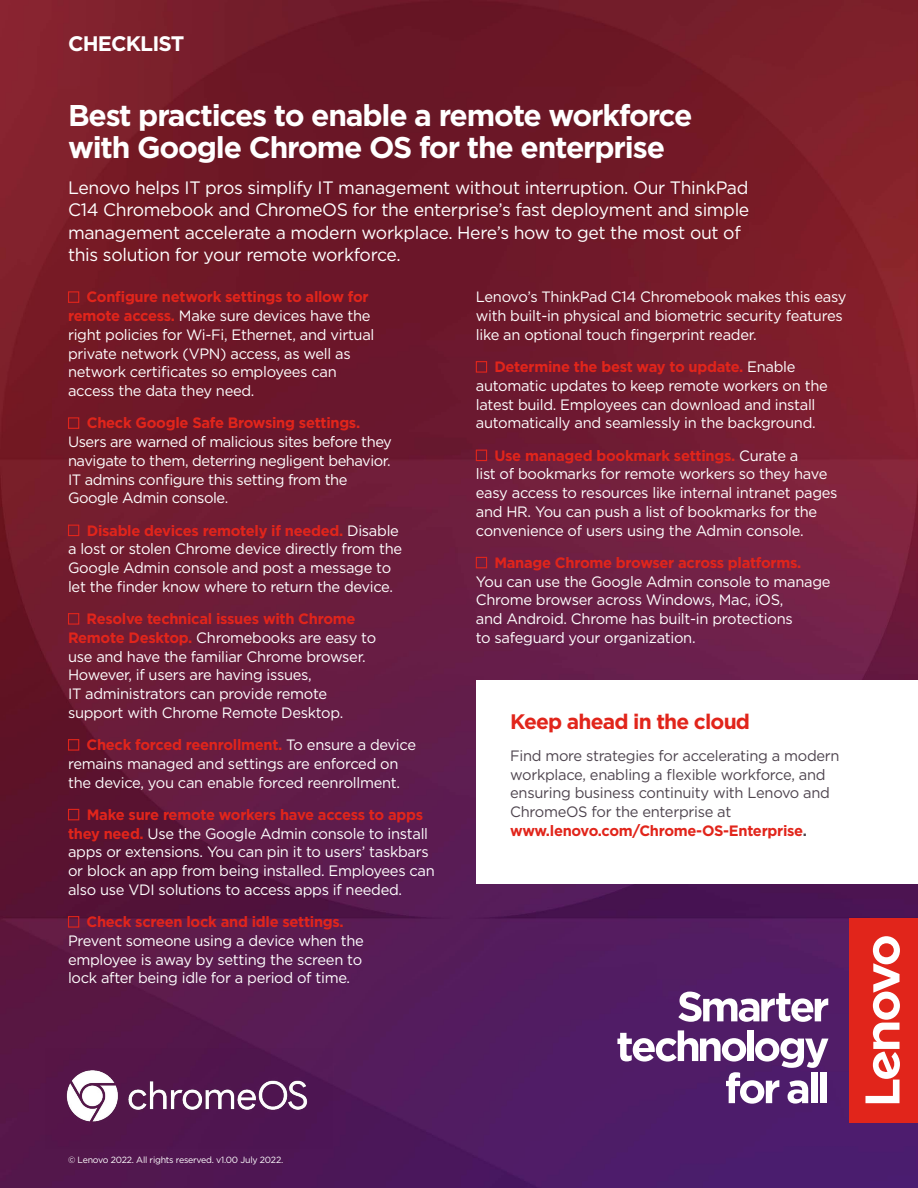
<style>
.page{position:relative;width:918px;height:1188px;background:#fff}
.page>*{position:absolute;margin:0;border:0;box-sizing:border-box;transform-origin:0 0}
.t1{font:700 30px/31.5px "Gotham";letter-spacing:-.04em;color:#fff}
.t2{font:700 21px "Gotham";letter-spacing:-.04em;color:#e1251b}
.t3{font:700 21px "Gotham";letter-spacing:-.04em;color:#fff}
.t4{font:18px/22.5px "Gotham";letter-spacing:-.02em;color:#fff}
.t5{font:15px/18.8px "Gotham";letter-spacing:-.02em;color:#fff}
.t6{font:15px/18.8px "Gotham";letter-spacing:-.02em;color:#4e444e}
.t7{font:9px "Gotham";letter-spacing:-.025em;color:#fff}
.s1{color:#e1251b}
.s2{font-weight:700;color:#e1251b}
.s3{font-weight:700}
</style>
<div class="page">
<img style="left:0;top:0;width:918px;height:1188px">
<div style="left:476px;top:680px;width:442px;height:204px;background:#fff"></div>
<img style="left:45px;top:1048px;width:288px;height:100px">
<svg style="left:678px;top:992px;width:150px;height:30px"></svg>
<svg style="left:617px;top:1030px;width:211px;height:74px"></svg>
<div style="left:811px;top:1073px;width:6px;height:30px;background:#fff"></div>
<div style="left:820px;top:1073px;width:6px;height:30px;background:#fff"></div>
<div style="left:850px;top:918px;width:68px;height:204px;background:#e1251b"></div>
<svg style="left:865px;top:936px;width:35px;height:167px"></svg>
<h2 class="t3" style="left:68px;top:30px;width:118px">CHECKLIST</h2>
<h1 class="t1" style="left:68px;top:100px;width:626px">Best practices to enable a remote workforce with Google Chrome OS for the enterprise</h1>
<p class="t4" style="left:68px;top:176px;width:683px">Lenovo helps IT pros simplify IT management without interruption. Our ThinkPad C14 Chromebook and ChromeOS for the enterprise’s fast deployment and simple management accelerate a modern workplace. Here’s how to get the most out of this solution for your remote workforce.</p>
<p class="t5" style="left:68px;top:287px;width:308px"><span class="s1">■</span> <span class="s2">Configure network settings to allow for remote access.</span> Make sure devices have the right policies for Wi-Fi, Ethernet, and virtual private network (VPN) access, as well as network certificates so employees can access the data they need.</p>
<p class="t5" style="left:68px;top:413px;width:325px"><span class="s1">■</span> <span class="s2">Check Google Safe Browsing settings.<br></span>Users are warned of malicious sites before they navigate to them, deterring negligent behavior.<br>IT admins configure this setting from the Google Admin console.</p>
<p class="t5" style="left:68px;top:521px;width:336px"><span class="s1">■</span> <span class="s2">Disable devices remotely if needed.</span> Disable a lost or stolen Chrome device directly from the Google Admin console and post a message to let the finder know where to return the device.</p>
<p class="t5" style="left:68px;top:609px;width:310px"><span class="s1">■</span> <span class="s2">Resolve technical issues with Chrome Remote Desktop.</span> Chromebooks are easy to use and have the familiar Chrome browser.<br>However, if users are having issues,<br>IT administrators can provide remote support with Chrome Remote Desktop.</p>
<p class="t5" style="left:68px;top:735px;width:350px"><span class="s1">■</span> <span class="s2">Check forced reenrollment.</span> To ensure a device remains managed and settings are enforced on the device, you can enable forced reenrollment.</p>
<p class="t5" style="left:68px;top:805px;width:368px"><span class="s1">■</span> <span class="s2">Make sure remote workers have access to apps they need.</span> Use the Google Admin console to install apps or extensions. You can pin it to users’ taskbars or block an app from being installed. Employees can also use VDI solutions to access apps if needed.</p>
<p class="t5" style="left:68px;top:912px;width:297px"><span class="s1">■</span> <span class="s2">Check screen lock and idle settings.<br></span>Prevent someone using a device when the employee is away by setting the screen to lock after being idle for a period of time.</p>
<p class="t5" style="left:476px;top:287px;width:372px">Lenovo’s ThinkPad C14 Chromebook makes this easy with built-in physical and biometric security features like an optional touch fingerprint reader.</p>
<p class="t5" style="left:476px;top:357px;width:353px"><span class="s1">■</span> <span class="s2">Determine the best way to update.</span> Enable automatic updates to keep remote workers on the latest build. Employees can download and install automatically and seamlessly in the background.</p>
<p class="t5" style="left:476px;top:446px;width:363px"><span class="s1">■</span> <span class="s2">Use managed bookmark settings.</span> Curate a<br>list of bookmarks for remote workers so they have easy access to resources like internal intranet pages and HR. You can push a list of bookmarks for the convenience of users using the Admin console.</p>
<p class="t5" style="left:476px;top:553px;width:356px"><span class="s1">■</span> <span class="s2">Manage Chrome browser across platforms.<br></span>You can use the Google Admin console to manage Chrome browser across Windows, Mac, iOS,<br>and Android. Chrome has built-in protections<br>to safeguard your organization.</p>
<h2 class="t2" style="left:510px;top:707px;width:241px">Keep ahead in the cloud</h2>
<p class="t6" style="left:510px;top:746px;width:331px">Find more strategies for accelerating a modern workplace, enabling a flexible workforce, and ensuring business continuity with Lenovo and ChromeOS for the enterprise at <span class="s2">www.lenovo.com/Chrome-OS-Enterprise</span><span class="s3">.</span></p>
<p class="t7" style="left:68px;top:1154px;width:217px">© Lenovo 2022. All rights reserved. v1.00 July 2022.</p>
</div>
